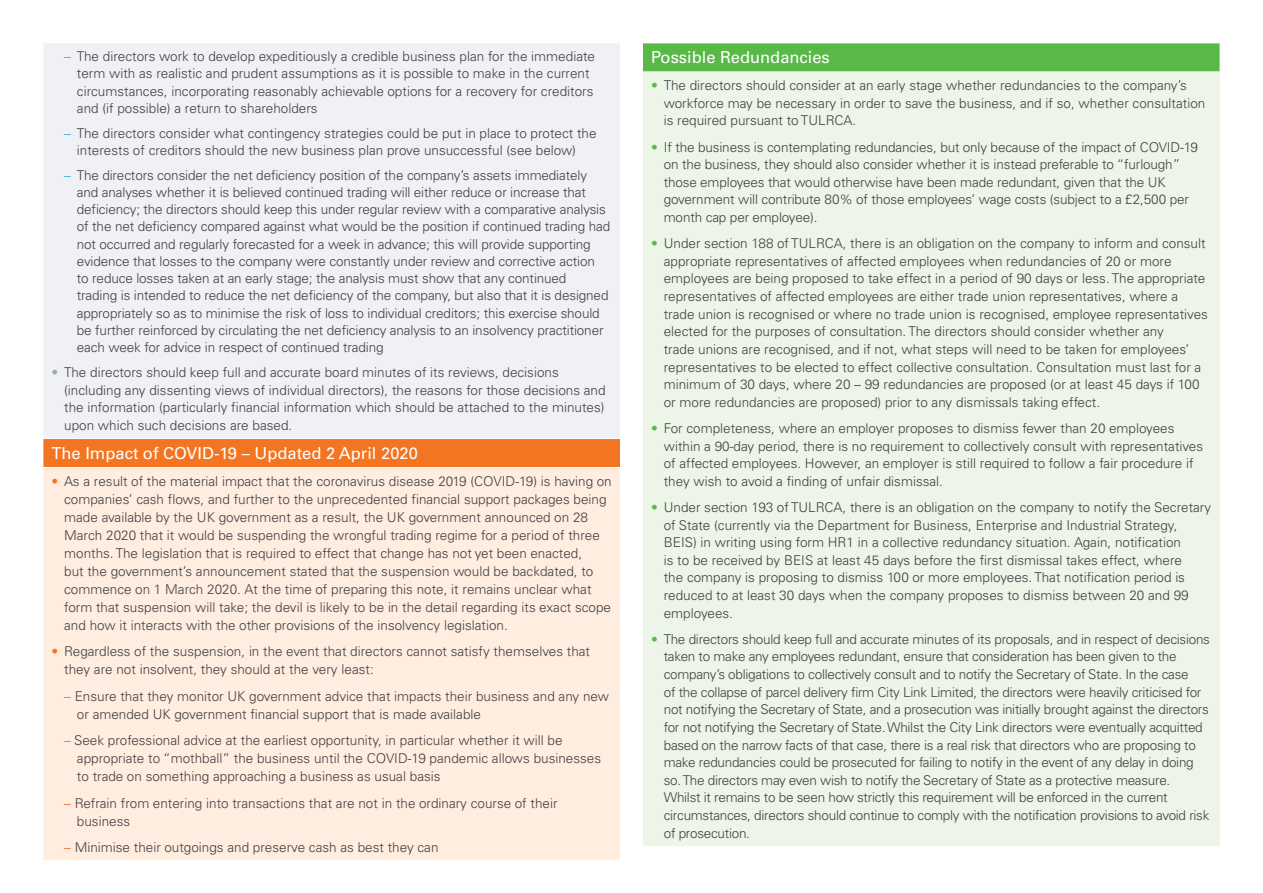
<style>
.page{position:relative;width:1263px;height:893px;background:#fff}
.page>*{position:absolute;margin:0;border:0;box-sizing:border-box;transform-origin:0 0}
.Body{font:16.5px "Univers LTCYR 55 Roman";color:#fff}
.Body-2{font:300 13.5px/17.7px "Univers LTCYR 45";color:#414042}
.Body-3{font:300 13.5px/17.7px "Univers LTCYR 45";letter-spacing:-.02em;color:#414042}
.s1{font-family:"Univers LTCYR 47 Light Cond";font-weight:400;color:#00a9b7}
.s2{color:#96a9bc}
.s3{color:#f47521}
.s4{color:#f26a24}
.s5{color:#58b947}
</style>
<div class="page">
<div style="left:43px;top:43px;width:577px;height:395px;background:#f0f1f4"></div>
<div style="left:43px;top:438px;width:577px;height:29px;background:#f47521"></div>
<div style="left:43px;top:467px;width:577px;height:394px;background:#ffede0"></div>
<hr style="left:43px;top:43px;width:578px;height:1px;background:#fff">
<hr style="left:43px;top:43px;width:1px;height:395px;background:#fff">
<hr style="left:43px;top:438px;width:578px;height:1px;background:#fff">
<svg style="left:43px;top:439px;width:1px;height:28px"></svg>
<hr style="left:43px;top:467px;width:578px;height:1px;background:#fff">
<hr style="left:43px;top:468px;width:1px;height:392px;background:#fff">
<hr style="left:43px;top:860px;width:578px;height:1px;background:#fff">
<div style="left:642px;top:43px;width:578px;height:29px;background:#58b947"></div>
<div style="left:642px;top:72px;width:578px;height:774px;background:#ecf5e8"></div>
<hr style="left:642px;top:43px;width:578px;height:1px;background:#fff">
<svg style="left:642px;top:43px;width:1px;height:28px"></svg>
<hr style="left:642px;top:71px;width:578px;height:1px;background:#fff">
<hr style="left:642px;top:72px;width:1px;height:774px;background:#fff">
<p class="Body-2" style="left:77px;top:47px;width:520px;line-height:17.2px;text-indent:-13px"><span class="s1">–</span> The directors work to develop expeditiously a credible business plan for the immediate term with as realistic and prudent assumptions as it is possible to make in the current circumstances, incorporating reasonably achievable options for a recovery for creditors and (if possible) a return to shareholders</p>
<p class="Body-2" style="left:64px;top:124px;width:534px;line-height:17.2px;text-align:center"><span class="s1">–</span> The directors consider what contingency strategies could be put in place to protect the interests of creditors should the new business plan prove unsuccessful (see below)</p>
<p class="Body-2" style="left:77px;top:166px;width:535px;line-height:17.2px;text-indent:-13px"><span class="s1">–</span> The directors consider the net deficiency position of the company’s assets immediately and analyses whether it is believed continued trading will either reduce or increase that deficiency; the directors should keep this under regular review with a comparative analysis of the net deficiency compared against what would be the position if continued trading had not occurred and regularly forecasted for a week in advance; this will provide supporting evidence that losses to the company were constantly under review and corrective action to reduce losses taken at an early stage; the analysis must show that any continued trading is intended to reduce the net deficiency of the company, but also that it is designed appropriately so as to minimise the risk of loss to individual creditors; this exercise should be further reinforced by circulating the net deficiency analysis to an insolvency practitioner each week for advice in respect of continued trading</p>
<p class="Body-2" style="left:64px;top:363px;width:543px;text-indent:-13px"><span class="s2">•</span> The directors should keep full and accurate board minutes of its reviews, decisions (including any dissenting views of individual directors), the reasons for those decisions and the information (particularly financial information which should be attached to the minutes) upon which such decisions are based.</p>
<p class="Body" style="left:51px;top:442px;width:368px">The Impact of COVID-19 – Updated 2 April 2020</p>
<p class="Body-2" style="left:64px;top:472px;width:549px;text-indent:-13px"><span class="s3">•</span> As a result of the material impact that the coronavirus disease 2019 (COVID-19) is having on companies’ cash flows, and further to the unprecedented financial support packages being made available by the UK government as a result, the UK government announced on 28<br>March 2020 that it would be suspending the wrongful trading regime for a period of three months. The legislation that is required to effect that change has not yet been enacted,<br>but the government’s announcement stated that the suspension would be backdated, to commence on 1 March 2020. At the time of preparing this note, it remains unclear what form that suspension will take; the devil is likely to be in the detail regarding its exact scope and how it interacts with the other provisions of the insolvency legislation.</p>
<p class="Body-2" style="left:64px;top:642px;width:527px;text-indent:-13px"><span class="s3">•</span> Regardless of the suspension, in the event that directors cannot satisfy themselves that they are not insolvent, they should at the very least:</p>
<p class="Body-2" style="left:77px;top:687px;width:534px;text-indent:-13px"><span class="s4">–</span> Ensure that they monitor UK government advice that impacts their business and any new or amended UK government financial support that is made available</p>
<p class="Body-2" style="left:77px;top:731px;width:526px;text-indent:-13px"><span class="s4">–</span> Seek professional advice at the earliest opportunity, in particular whether it will be appropriate to “mothball” the business until the COVID-19 pandemic allows businesses to trade on something approaching a business as usual basis</p>
<p class="Body-2" style="left:77px;top:794px;width:482px;text-indent:-13px"><span class="s4">–</span> Refrain from entering into transactions that are not in the ordinary course of their business</p>
<p class="Body-2" style="left:64px;top:838px;width:376px"><span class="s4">–</span> Minimise their outgoings and preserve cash as best they can</p>
<p class="Body" style="left:651px;top:46px;width:180px">Possible Redundancies</p>
<p class="Body-2" style="left:664px;top:76px;width:543px;text-indent:-13px"><span class="s5">•</span> The directors should consider at an early stage whether redundancies to the company’s workforce may be necessary in order to save the business, and if so, whether consultation is required pursuant to TULRCA.</p>
<p class="Body-2" style="left:664px;top:138px;width:536px;text-indent:-13px"><span class="s5">•</span> If the business is contemplating redundancies, but only because of the impact of COVID-19 on the business, they should also consider whether it is instead preferable to “furlough” those employees that would otherwise have been made redundant, given that the UK government will contribute 80% of those employees’ wage costs (subject to a £2,500 per month cap per employee).</p>
<p class="Body-2" style="left:664px;top:234px;width:546px;text-indent:-13px"><span class="s5">•</span> Under section 188 of TULRCA, there is an obligation on the company to inform and consult appropriate representatives of affected employees when redundancies of 20 or more employees are being proposed to take effect in a period of 90 days or less. The appropriate representatives of affected employees are either trade union representatives, where a trade union is recognised or where no trade union is recognised, employee representatives elected for the purposes of consultation. The directors should consider whether any<br>trade unions are recognised, and if not, what steps will need to be taken for employees’ representatives to be elected to effect collective consultation. Consultation must last for a minimum of 30 days, where 20 – 99 redundancies are proposed (or at least 45 days if 100 or more redundancies are proposed) prior to any dismissals taking effect.</p>
<p class="Body-2" style="left:664px;top:419px;width:541px;text-indent:-13px"><span class="s5">•</span> For completeness, where an employer proposes to dismiss fewer than 20 employees within a 90-day period, there is no requirement to collectively consult with representatives of affected employees. However, an employer is still required to follow a fair procedure if they wish to avoid a finding of unfair dismissal.</p>
<p class="Body-2" style="left:664px;top:498px;width:549px;text-indent:-13px"><span class="s5">•</span> Under section 193 of TULRCA, there is an obligation on the company to notify the Secretary of State (currently via the Department for Business, Enterprise and Industrial Strategy, BEIS) in writing using form HR1 in a collective redundancy situation. Again, notification<br>is to be received by BEIS at least 45 days before the first dismissal takes effect, where<br>the company is proposing to dismiss 100 or more employees. That notification period is reduced to at least 30 days when the company proposes to dismiss between 20 and 99 employees.</p>
<p class="Body-3" style="left:664px;top:630px;width:548px;text-indent:-13px"><span class="s5">•</span> The directors should keep full and accurate minutes of its proposals, and in respect of decisions taken to make any employees redundant, ensure that consideration has been given to the company’s obligations to collectively consult and to notify the Secretary of State. In the case<br>of the collapse of parcel delivery firm City Link Limited, the directors were heavily criticised for not notifying the Secretary of State, and a prosecution was initially brought against the directors for not notifying the Secretary of State. Whilst the City Link directors were eventually acquitted based on the narrow facts of that case, there is a real risk that directors who are proposing to make redundancies could be prosecuted for failing to notify in the event of any delay in doing so. The directors may even wish to notify the Secretary of State as a protective measure.<br>Whilst it remains to be seen how strictly this requirement will be enforced in the current circumstances, directors should continue to comply with the notification provisions to avoid risk of prosecution.</p>
</div>
